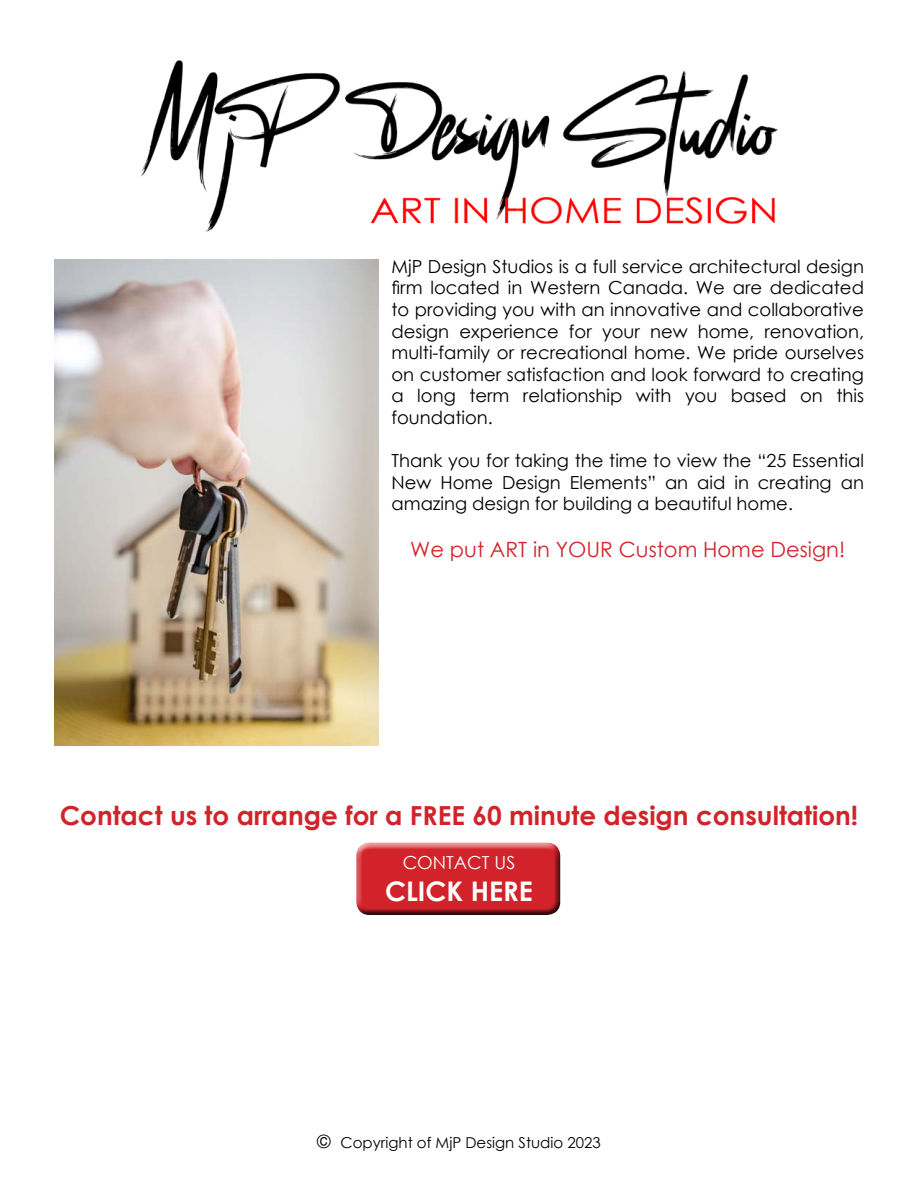
<style>
.page{position:relative;width:918px;height:1188px;background:#fff}
.page>*{position:absolute;margin:0;border:0;box-sizing:border-box;transform-origin:0 0}
.t1{font:700 27px "Century Gothic";color:#fff}
.t2{font:700 26.25px "Century Gothic";color:#d2232a}
.t3{font:21px "Century Gothic";color:#d2232a}
.t4{font:18px/21.6px "Century Gothic";color:#000;text-align:justify}
.t5{font:18px "Century Gothic";color:#fff}
.t6{font:15px "Century Gothic";color:#000}
.s1{font-size:18px}
</style>
<div class="page">
<img style="left:140px;top:60px;width:638px;height:172px">
<img style="left:54px;top:259px;width:324px;height:486px">
<div style="left:355px;top:841px;width:207px;height:68px;background:#fff;opacity:.75"></div>
<div style="left:355px;top:845px;width:207px;height:71px;background:#000;opacity:.75"></div>
<p class="t4" style="left:392px;top:255px;width:474px">MjP Design Studios is a full service architectural design firm located in Western Canada. We are dedicated to providing you with an innovative and collaborative design experience for your new home, renovation, multi-family or recreational home. We pride ourselves on customer satisfaction and look forward to creating a long term relationship with you based on this foundation.</p>
<p class="t4" style="left:392px;top:450px;width:474px">Thank you for taking the time to view the “25 Essential New Home Design Elements” an aid in creating an amazing design for building a beautiful home.</p>
<p class="t3" style="left:410px;top:535px;width:436px">We put ART in YOUR Custom Home Design!</p>
<h2 class="t2" style="left:60px;top:795px;width:800px">Contact us to arrange for a FREE 60 minute design consultation!</h2>
<p class="t5" style="left:403px;top:850px;width:114px">CONTACT US</p>
<h1 class="t1" style="left:385px;top:871px;width:149px">CLICK HERE</h1>
<p class="t6" style="left:317px;top:1132px;width:285px"><span class="s1">©</span> Copyright of MjP Design Studio 2023</p>
</div>
